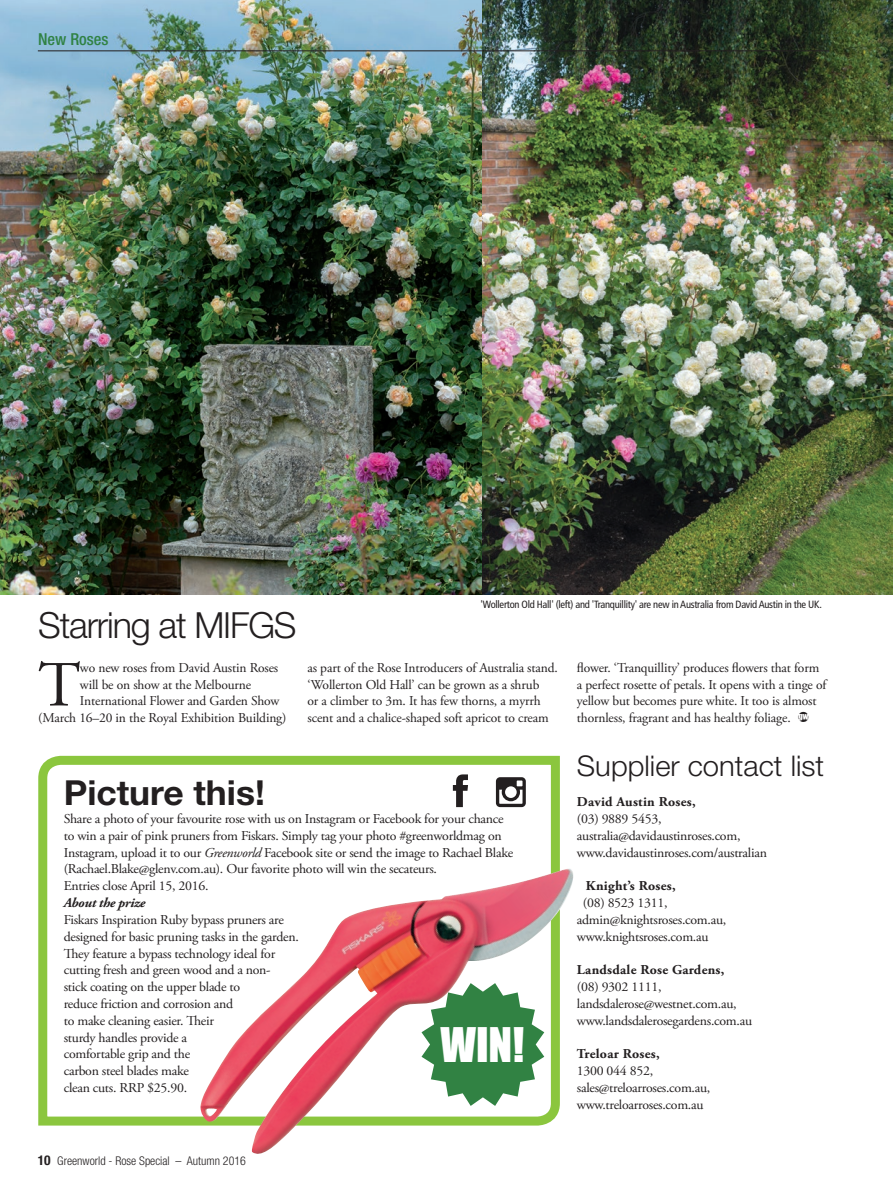
<style>
.page{position:relative;width:893px;height:1191px;background:#fff}
.page>*{position:absolute;margin:0;border:0;box-sizing:border-box;transform-origin:0 0}
.DropCap{font:64.2px "Adobe Garamond Pro";color:#231f20}
.Product_Showcase_HEA{font:43.8px "Impact";color:#fff}
.t1{font:300 36px "Helvetica Neue LT Std";letter-spacing:-.03em;color:#231f20}
.t2{font:700 34.5px "Helvetica Neue LT Std";color:#231f20}
.t3{font:300 28.5px "Helvetica Neue LT Std";color:#231f20}
.t4{font:500 condensed 16.5px "Helvetica Neue LT Std";color:#308243}
.DropCap-2{font:13.5px/16.8px "Adobe Garamond Pro";letter-spacing:-.02em;color:#231f20}
.DropCap-3{font:700 13.5px "Adobe Garamond Pro";letter-spacing:.02em;color:#231f20}
.t5{font:300 condensed 12px "Helvetica Neue LT Std";color:#231f20}
.PIC_CAPTIONS{font:condensed 10.5px "Frutiger";letter-spacing:-.025em;color:#231f20}
.s1{font-family:"Greenworld Endpoint"}
.s2{font-style:italic}
.s3{font-weight:700;font-style:italic}
.s4{font-weight:700;font-size:13.5px}
.s5{font-weight:700}
</style>
<div class="page">
<img style="left:0;top:0;width:482px;height:594px">
<img style="left:482px;top:0;width:411px;height:594px">
<hr style="left:38px;top:51px;width:791px;height:1px;background:#231f20">
<svg style="left:38px;top:755px;width:522px;height:371px"></svg>
<img style="left:200px;top:868px;width:374px;height:286px">
<svg style="left:421px;top:983px;width:123px;height:123px"></svg>
<svg style="left:453px;top:774px;width:15px;height:33px"></svg>
<svg style="left:496px;top:777px;width:30px;height:30px"></svg>
<p class="t4" style="left:38px;top:29px;width:72px">New Roses</p>
<p class="t1" style="left:38px;top:603px;width:260px">Starring at MIFGS</p>
<p class="DropCap" style="left:38px;top:646px;width:44px">T</p>
<p class="DropCap-2" style="left:80px;top:659px;width:200px">wo new roses from David Austin Roses</p>
<p class="DropCap-2" style="left:80px;top:676px;width:173px">will be on show at the Melbourne</p>
<p class="DropCap-2" style="left:80px;top:693px;width:201px">International Flower and Garden Show</p>
<p class="DropCap-2" style="left:38px;top:710px;width:250px">(March 16–20 in the Royal Exhibition Building)</p>
<p class="PIC_CAPTIONS" style="left:480px;top:598px;width:343px">'Wollerton Old Hall' (left) and 'Tranquillity' are new in Australia from David Austin in the UK.</p>
<p class="DropCap-2" style="left:308px;top:659px;width:252px">as part of the Rose Introducers of Australia stand. ‘Wollerton Old Hall’ can be grown as a shrub<br>or a climber to 3m. It has few thorns, a myrrh scent and a chalice-shaped soft apricot to cream</p>
<p class="DropCap-2" style="left:577px;top:659px;width:251px">flower. ‘Tranquillity’ produces flowers that form a perfect rosette of petals. It opens with a tinge of yellow but becomes pure white. It too is almost thornless, fragrant and has healthy foliage. <span class="s1">B</span></p>
<p class="t2" style="left:64px;top:771px;width:203px">Picture this!</p>
<p class="DropCap-2" style="left:64px;top:811px;width:451px">Share a photo of your favourite rose with us on Instagram or Facebook for your chance to win a pair of pink pruners from Fiskars. Simply tag your photo #greenworldmag on Instagram, upload it to our <span class="s2">Greenworld</span> Facebook site or send the image to Rachael Blake (Rachael.Blake@glenv.com.au). Our favorite photo will win the secateurs.<br>Entries close April 15, 2016.</p>
<p class="DropCap-2" style="left:64px;top:895px;width:236px"><span class="s3">About the prize<br></span>Fiskars Inspiration Ruby bypass pruners are designed for basic pruning tasks in the garden.<br>They feature a bypass technology ideal for cutting fresh and green wood and a non-<br>stick coating on the upper blade to<br>reduce friction and corrosion and<br>to make cleaning easier. Their<br>sturdy handles provide a<br>comfortable grip and the<br>carbon steel blades make<br>clean cuts. RRP $25.90.</p>
<p class="Product_Showcase_HEA" style="left:440px;top:1010px;width:85px">WIN!</p>
<p class="t5" style="left:38px;top:1154px;width:210px"><span class="s4">10</span> Greenworld - Rose Special – Autumn 2016</p>
<p class="t3" style="left:577px;top:748px;width:249px">Supplier contact list</p>
<p class="DropCap-2" style="left:577px;top:794px;width:192px"><span class="s5">David Austin Roses,<br></span>(03) 9889 5453, australia@davidaustinroses.com, www.davidaustinroses.com/australian</p>
<p class="DropCap-3" style="left:586px;top:878px;width:91px">Knight’s Roses,</p>
<p class="DropCap-2" style="left:583px;top:895px;width:86px">(08) 8523 1311,</p>
<p class="DropCap-2" style="left:577px;top:911px;width:151px">admin@knightsroses.com.au,</p>
<p class="DropCap-2" style="left:577px;top:928px;width:133px">www.knightsroses.com.au</p>
<p class="DropCap-2" style="left:577px;top:962px;width:177px"><span class="s5">Landsdale Rose Gardens,<br></span>(08) 9302 1111, landsdalerose@westnet.com.au, www.landsdalerosegardens.com.au</p>
<p class="DropCap-3" style="left:577px;top:1046px;width:84px">Treloar Roses,</p>
<p class="DropCap-2" style="left:577px;top:1063px;width:135px">1300 044 852, sales@treloarroses.com.au, www.treloarroses.com.au</p>
</div>
